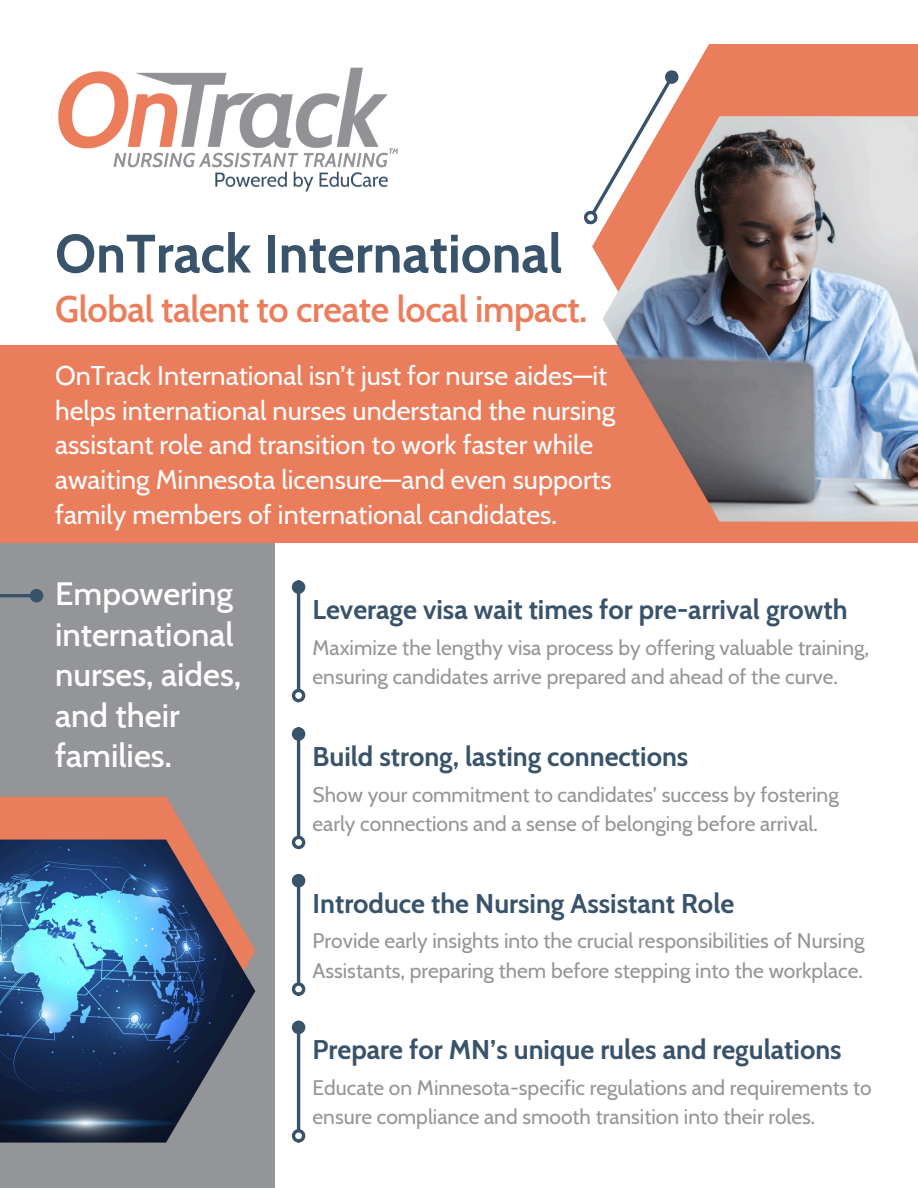
<style>
.page{position:relative;width:918px;height:1188px;background:#fff}
.page>*{position:absolute;margin:0;border:0;box-sizing:border-box;transform-origin:0 0}
.t1{font:700 54px "Cabin";color:#39536b}
.t2{font:600 36px "Cabin";letter-spacing:-.01em;color:#ea7d5b}
.t3{font:500 33px/40.5px "Cabin";color:#fefefe}
.t4{font:27px/34.8px "Cabin";color:#fefefe}
.t5{font:700 27px "Cabin";color:#39536b}
.t6{font:21px/29.2px "Cabin";color:#939598}
</style>
<div class="page">
<div style="left:0;top:522px;width:275px;height:666px;background:#939598"></div>
<div style="left:0;top:345px;width:918px;height:198px;background:#ea7d5b"></div>
<svg style="left:0;top:797px;width:192px;height:43px;background:#e27d5e"></svg>
<img style="left:0;top:840px;width:255px;height:303px">
<img style="left:58px;top:67px;width:340px;height:125px">
<svg style="left:592px;top:44px;width:326px;height:220px;background:#ed8f72"></svg>
<img style="left:602px;top:116px;width:316px;height:406px">
<svg style="left:583px;top:66px;width:100px;height:163px"></svg>
<hr style="left:0;top:594px;width:31px;height:3px;background:#39536b">
<div style="left:31px;top:591px;width:11px;height:10px;background:#39536b;border-radius:50%"></div>
<div style="left:30px;top:589px;width:13px;height:13px;border:3px solid #39536b;border-radius:50%"></div>
<hr style="left:297px;top:593px;width:3px;height:97px;background:#39536b">
<div style="left:292px;top:689px;width:13px;height:13px;border:3px solid #39536b;border-radius:50%"></div>
<div style="left:294px;top:582px;width:10px;height:10px;background:#39536b;border-radius:50%"></div>
<div style="left:292px;top:580px;width:13px;height:14px;border:3px solid #39536b;border-radius:50%"></div>
<hr style="left:297px;top:740px;width:3px;height:97px;background:#39536b">
<div style="left:292px;top:836px;width:13px;height:13px;border:3px solid #39536b;border-radius:50%"></div>
<div style="left:294px;top:729px;width:10px;height:10px;background:#39536b;border-radius:50%"></div>
<div style="left:292px;top:727px;width:13px;height:14px;border:3px solid #39536b;border-radius:50%"></div>
<hr style="left:297px;top:887px;width:3px;height:96px;background:#39536b">
<div style="left:292px;top:982px;width:13px;height:14px;border:3px solid #39536b;border-radius:50%"></div>
<div style="left:294px;top:876px;width:10px;height:10px;background:#39536b;border-radius:50%"></div>
<div style="left:292px;top:874px;width:13px;height:13px;border:3px solid #39536b;border-radius:50%"></div>
<hr style="left:297px;top:1033px;width:3px;height:97px;background:#39536b">
<div style="left:292px;top:1129px;width:13px;height:14px;border:3px solid #39536b;border-radius:50%"></div>
<div style="left:294px;top:1022px;width:10px;height:10px;background:#39536b;border-radius:50%"></div>
<div style="left:292px;top:1021px;width:13px;height:13px;border:3px solid #39536b;border-radius:50%"></div>
<p class="t1" style="left:55px;top:220px;width:509px">OnTrack International</p>
<h1 class="t2" style="left:55px;top:287px;width:534px">Global talent to create local impact.</h1>
<h3 class="t4" style="left:55px;top:358px;width:562px">OnTrack International isn’t just for nurse aides—it helps international nurses understand the nursing assistant role and transition to work faster while awaiting Minnesota licensure—and even supports family members of international candidates.</h3>
<p class="t3" style="left:55px;top:573px;width:188px">Empowering international nurses, aides, and their families.</p>
<p class="t5" style="left:313px;top:593px;width:537px">Leverage visa wait times for pre-arrival growth</p>
<p class="t6" style="left:313px;top:633px;width:558px">Maximize the lengthy visa process by offering valuable training, ensuring candidates arrive prepared and ahead of the curve.</p>
<p class="t5" style="left:313px;top:740px;width:377px">Build strong, lasting connections</p>
<p class="t6" style="left:313px;top:779px;width:528px">Show your commitment to candidates’ success by fostering early connections and a sense of belonging before arrival.</p>
<p class="t5" style="left:313px;top:887px;width:423px">Introduce the Nursing Assistant Role</p>
<p class="t6" style="left:313px;top:926px;width:554px">Provide early insights into the crucial responsibilities of Nursing<br>Assistants, preparing them before stepping into the workplace.</p>
<p class="t5" style="left:313px;top:1033px;width:531px">Prepare for MN’s unique rules and regulations</p>
<h2 class="t6" style="left:313px;top:1073px;width:561px">Educate on Minnesota-specific regulations and requirements to ensure compliance and smooth transition into their roles.</h2>
</div>
